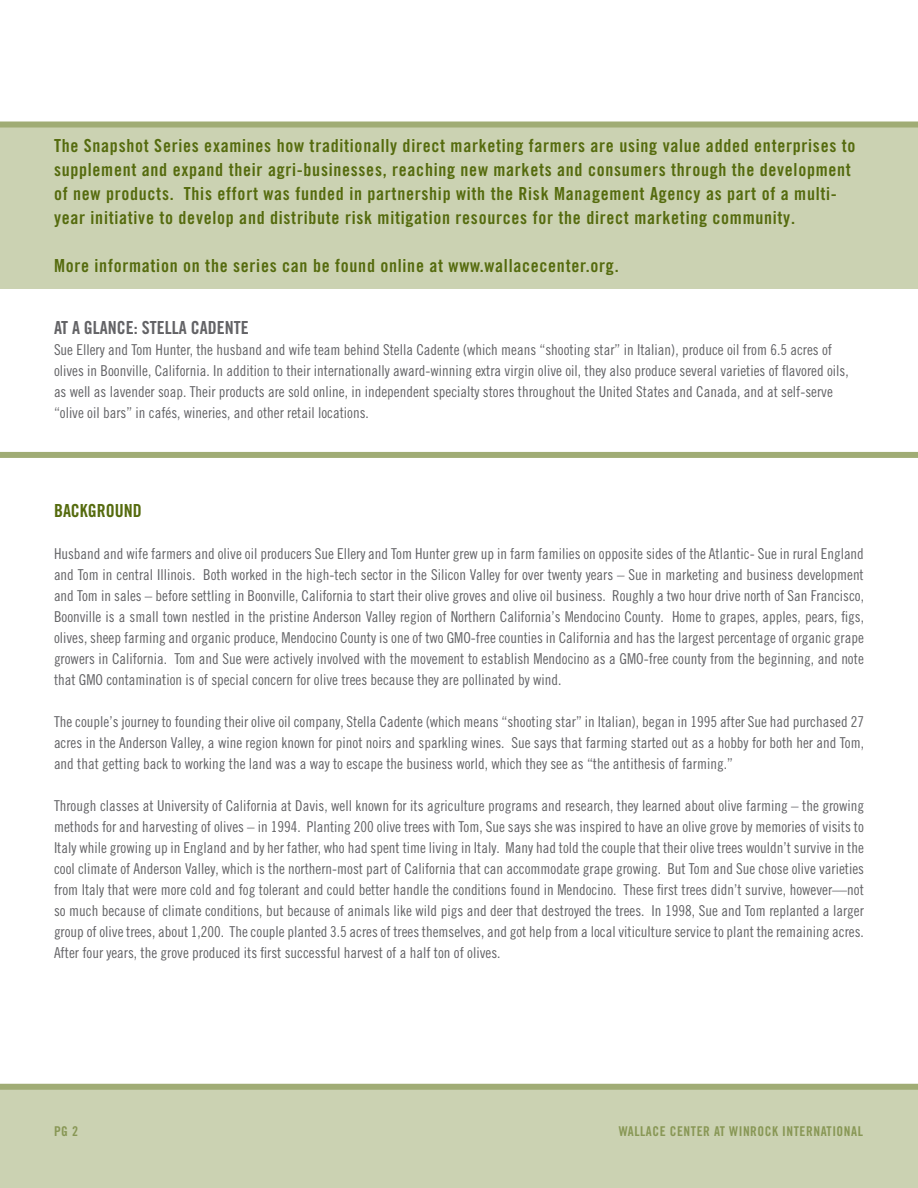
<style>
.page{position:relative;width:918px;height:1188px;background:#fff}
.page>*{position:absolute;margin:0;border:0;box-sizing:border-box;transform-origin:0 0}
._1st_Page_Heading{font:18px/24px "Trade Gothic LT Pro Bd Cn 20";letter-spacing:.04em;color:#556b0e}
.t1{font:18px "Trade Gothic LT Pro Bd Cn 20";color:#636366}
._1st_Page_Heading-2{font:18px "Trade Gothic LT Pro Bd Cn 20";color:#556b0e}
.body_text{font:15px/21px "Trade Gothic LT Pro Cn 18";color:#636366;text-align:justify}
.At_a_Glance_text{font:15px/21px "Trade Gothic LT Pro Cn 18";color:#636366}
.cream_head{font:13.5px "Trade Gothic LT Pro Bd Cn 20";letter-spacing:.04em;color:#889755}
</style>
<div class="page">
<div style="left:0;top:1085px;width:918px;height:103px;background:#cbd2b2"></div>
<div style="left:0;top:1084px;width:918px;height:6px;background:#a0ac75"></div>
<div style="left:0;top:128px;width:918px;height:162px;background:#cbd2b2"></div>
<div style="left:0;top:122px;width:918px;height:6px;background:#a0ac75"></div>
<div style="left:0;top:452px;width:918px;height:6px;background:#a0ac75"></div>
<p class="_1st_Page_Heading" style="left:54px;top:134px;width:803px">The Snapshot Series examines how traditionally direct marketing farmers are using value added enterprises to supplement and expand their agri-businesses, reaching new markets and consumers through the development of new products. This effort was funded in partnership with the Risk Management Agency as part of a multi&shy;year initiative to develop and distribute risk mitigation resources for the direct marketing community.</p>
<p class="_1st_Page_Heading" style="left:54px;top:254px;width:566px">More information on the series can be found online at www.wallacecenter.org.</p>
<p class="t1" style="left:54px;top:316px;width:196px">AT A GLANCE: STELLA CADENTE</p>
<p class="At_a_Glance_text" style="left:54px;top:339px;width:796px">Sue Ellery and Tom Hunter, the husband and wife team behind Stella Cadente (which means “shooting star” in Italian), produce oil from 6.5 acres of olives in Boonville, California. In addition to their internationally award-winning extra virgin olive oil, they also produce several varieties of flavored oils, as well as lavender soap. Their products are sold online, in independent specialty stores throughout the United States and Canada, and at self-serve “olive oil bars” in cafés, wineries, and other retail locations.</p>
<p class="_1st_Page_Heading-2" style="left:54px;top:499px;width:89px">BACKGROUND</p>
<p class="body_text" style="left:54px;top:543px;width:812px">Husband and wife farmers and olive oil producers Sue Ellery and Tom Hunter grew up in farm families on opposite sides of the Atlantic- Sue in rural England and Tom in central Illinois. Both worked in the high-tech sector in the Silicon Valley for over twenty years – Sue in marketing and business development and Tom in sales – before settling in Boonville, California to start their olive groves and olive oil business. Roughly a two hour drive north of San Francisco, Boonville is a small town nestled in the pristine Anderson Valley region of Northern California’s Mendocino County. Home to grapes, apples, pears, figs, olives, sheep farming and organic produce, Mendocino County is one of two GMO-free counties in California and has the largest percentage of organic grape growers in California. Tom and Sue were actively involved with the movement to establish Mendocino as a GMO-free county from the beginning, and note that GMO contamination is of special concern for olive trees because they are pollinated by wind.</p>
<p class="body_text" style="left:54px;top:711px;width:812px">The couple’s journey to founding their olive oil company, Stella Cadente (which means “shooting star” in Italian), began in 1995 after Sue had purchased 27 acres in the Anderson Valley, a wine region known for pinot noirs and sparkling wines. Sue says that farming started out as a hobby for both her and Tom, and that getting back to working the land was a way to escape the business world, which they see as “the antithesis of farming.”</p>
<p class="body_text" style="left:54px;top:795px;width:812px">Through classes at University of California at Davis, well known for its agriculture programs and research, they learned about olive farming – the growing methods for and harvesting of olives – in 1994. Planting 200 olive trees with Tom, Sue says she was inspired to have an olive grove by memories of visits to Italy while growing up in England and by her father, who had spent time living in Italy. Many had told the couple that their olive trees wouldn’t survive in the cool climate of Anderson Valley, which is the northern-most part of California that can accommodate grape growing. But Tom and Sue chose olive varieties from Italy that were more cold and fog tolerant and could better handle the conditions found in Mendocino. These first trees didn’t survive, however—not so much because of climate conditions, but because of animals like wild pigs and deer that destroyed the trees. In 1998, Sue and Tom replanted a larger group of olive trees, about 1,200. The couple planted 3.5 acres of trees themselves, and got help from a local viticulture service to plant the remaining acres.<br>After four years, the grove produced its first successful harvest of a half ton of olives.</p>
<p class="cream_head" style="left:54px;top:1123px;width:26px">PG 2</p>
<p class="cream_head" style="left:619px;top:1123px;width:246px">WALLACE CENTER AT WINROCK INTERNATIONAL</p>
</div>
